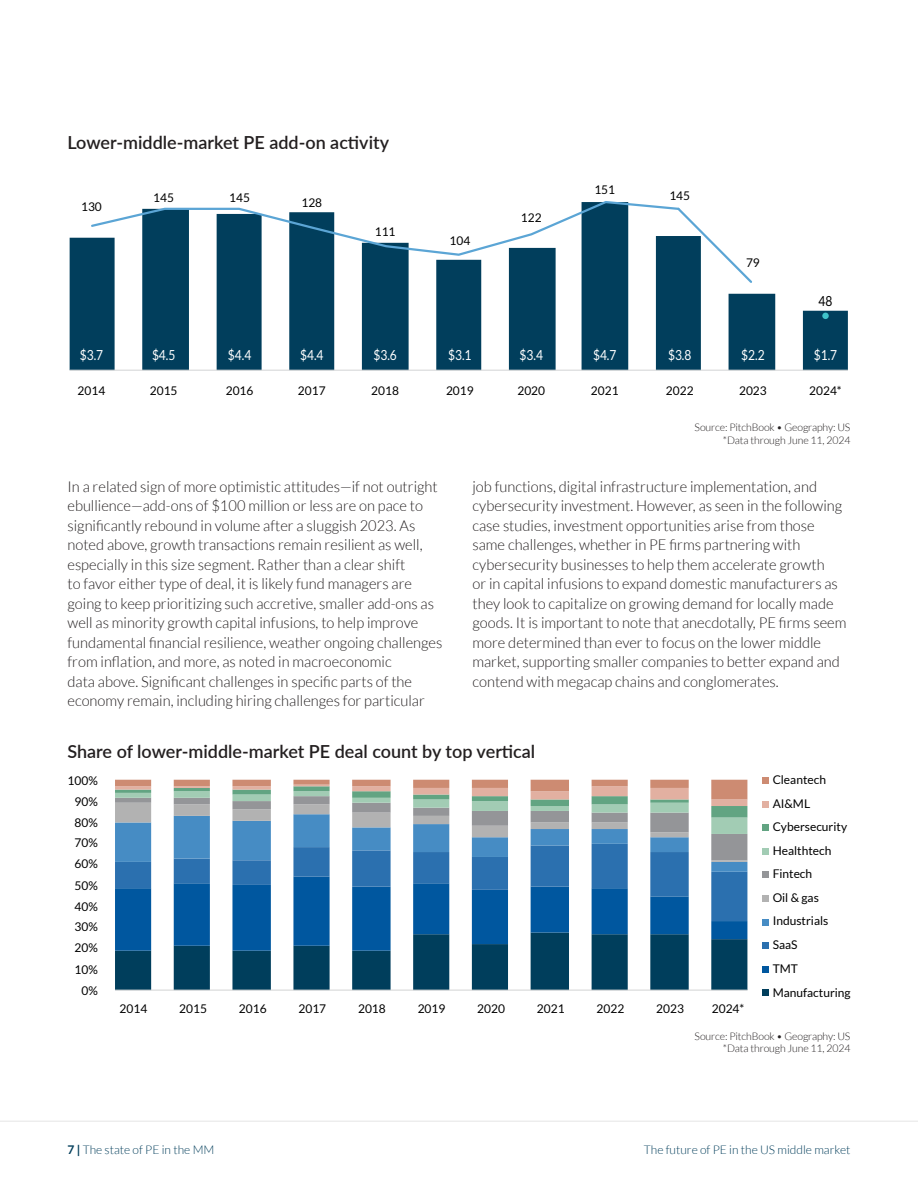
<style>
.page{position:relative;width:918px;height:1188px;background:#fff}
.page>*{position:absolute;margin:0;border:0;box-sizing:border-box;transform-origin:0 0}
.Chart_title{font:600 18px "Lato";color:#231f20}
.Body{font:300 15px/19.5px "Lato";color:#231f20}
.t1{font:13.8px "Lato";color:#fff;scale:.87 1}
.t2{font:13.8px "Lato";color:#000;scale:.87 1}
.t3{font:12px/23.7px "Lato";color:#000}
.t4{font:300 12px "Lato";color:#033e5b}
.Source_Tag{font:300 10.5px/12.6px "Lato";letter-spacing:-.01em;color:#231f20;text-align:right}
.s1{font-weight:700}
</style>
<div class="page">
<hr style="left:0;top:1120px;width:918px;height:2px;background:#d2d3d3">
<svg style="left:70px;top:237px;width:778px;height:133px;fill:#013e5c"></svg>
<svg style="left:89px;top:201px;width:665px;height:84px"></svg>
<div style="left:822px;top:313px;width:7px;height:6px;background:#40c2c9;border-radius:50%"></div>
<hr style="left:70px;top:370px;width:778px;height:1px;background:#d2d3d4">
<svg style="left:115px;top:951px;width:632px;height:39px"></svg>
<svg style="left:115px;top:921px;width:632px;height:30px"></svg>
<svg style="left:115px;top:872px;width:632px;height:49px"></svg>
<svg style="left:115px;top:780px;width:632px;height:92px"></svg>
<svg style="left:763px;top:778px;width:6px;height:6px"></svg>
<svg style="left:763px;top:801px;width:6px;height:6px"></svg>
<div style="left:763px;top:824px;width:6px;height:7px;background:#62a482"></div>
<div style="left:763px;top:848px;width:6px;height:7px;background:#a2ccb4"></div>
<svg style="left:763px;top:872px;width:6px;height:6px"></svg>
<div style="left:763px;top:895px;width:6px;height:7px;background:#b2b2b2"></div>
<svg style="left:763px;top:919px;width:6px;height:6px"></svg>
<div style="left:763px;top:942px;width:6px;height:7px;background:#2b70af"></div>
<svg style="left:763px;top:966px;width:6px;height:6px"></svg>
<svg style="left:763px;top:990px;width:6px;height:6px"></svg>
<hr style="left:115px;top:990px;width:632px;height:1px;background:#d2d3d4">
<p class="Chart_title" style="left:68px;top:130px;width:323px">Lower-middle-market PE add-on activity</p>
<p class="t3" style="left:81px;top:194px;width:22px">130</p>
<p class="t3" style="left:153px;top:185px;width:22px">145</p>
<p class="t3" style="left:229px;top:186px;width:22px">145</p>
<p class="t3" style="left:301px;top:191px;width:22px">128</p>
<p class="t3" style="left:375px;top:220px;width:22px">111</p>
<p class="t3" style="left:449px;top:229px;width:22px">104</p>
<p class="t3" style="left:521px;top:205px;width:22px">122</p>
<p class="t3" style="left:594px;top:178px;width:22px">151</p>
<p class="t3" style="left:669px;top:183px;width:22px">145</p>
<p class="t3" style="left:746px;top:250px;width:15px">79</p>
<p class="t2" style="left:819px;top:293px;width:17px">48</p>
<p class="t1" style="left:80px;top:347px;width:28px">$3.7</p>
<p class="t1" style="left:152px;top:347px;width:28px">$4.5</p>
<p class="t1" style="left:228px;top:347px;width:28px">$4.4</p>
<p class="t1" style="left:300px;top:347px;width:28px">$4.4</p>
<p class="t1" style="left:373px;top:347px;width:28px">$3.6</p>
<p class="t1" style="left:448px;top:347px;width:28px">$3.1</p>
<p class="t1" style="left:520px;top:347px;width:28px">$3.4</p>
<p class="t1" style="left:593px;top:347px;width:28px">$4.7</p>
<p class="t1" style="left:668px;top:347px;width:28px">$3.8</p>
<p class="t1" style="left:741px;top:347px;width:28px">$2.2</p>
<p class="t1" style="left:814px;top:347px;width:28px">$1.7</p>
<p class="t3" style="left:78px;top:379px;width:29px">2014</p>
<p class="t3" style="left:150px;top:379px;width:29px">2015</p>
<p class="t3" style="left:226px;top:379px;width:29px">2016</p>
<p class="t3" style="left:298px;top:379px;width:29px">2017</p>
<p class="t3" style="left:371px;top:379px;width:29px">2018</p>
<p class="t3" style="left:446px;top:379px;width:29px">2019</p>
<p class="t3" style="left:517px;top:379px;width:29px">2020</p>
<p class="t3" style="left:591px;top:379px;width:29px">2021</p>
<p class="t3" style="left:666px;top:379px;width:29px">2022</p>
<p class="t3" style="left:739px;top:379px;width:29px">2023</p>
<p class="t3" style="left:809px;top:379px;width:34px">2024*</p>
<p class="Body" style="left:68px;top:477px;width:376px">In a related sign of more optimistic attitudes—if not outright ebullience—add-ons of $100 million or less are on pace to significantly rebound in volume after a sluggish 2023. As noted above, growth transactions remain resilient as well, especially in this size segment. Rather than a clear shift<br>to favor either type of deal, it is likely fund managers are going to keep prioritizing such accretive, smaller add-ons as well as minority growth capital infusions, to help improve fundamental financial resilience, weather ongoing challenges from inflation, and more, as noted in macroeconomic<br>data above. Significant challenges in specific parts of the economy remain, including hiring challenges for particular</p>
<p class="Source_Tag" style="left:695px;top:421px;width:157px">Source: PitchBook • Geography: US *Data through June 11, 2024</p>
<p class="Body" style="left:472px;top:477px;width:376px">job functions, digital infrastructure implementation, and cybersecurity investment. However, as seen in the following case studies, investment opportunities arise from those same challenges, whether in PE firms partnering with cybersecurity businesses to help them accelerate growth<br>or in capital infusions to expand domestic manufacturers as they look to capitalize on growing demand for locally made goods. It is important to note that anecdotally, PE firms seem more determined than ever to focus on the lower middle market, supporting smaller companies to better expand and contend with megacap chains and conglomerates.</p>
<p class="Chart_title" style="left:68px;top:738px;width:469px">Share of lower-middle-market PE deal count by top vertical</p>
<p class="t3" style="left:68px;top:768px;width:32px">100%</p>
<p class="t3" style="left:74px;top:790px;width:25px">90%</p>
<p class="t3" style="left:74px;top:811px;width:25px">80%</p>
<p class="t3" style="left:74px;top:831px;width:25px">70%</p>
<p class="t3" style="left:74px;top:852px;width:25px">60%</p>
<p class="t3" style="left:74px;top:874px;width:25px">50%</p>
<p class="t3" style="left:74px;top:895px;width:25px">40%</p>
<p class="t3" style="left:74px;top:915px;width:25px">30%</p>
<p class="t3" style="left:74px;top:936px;width:25px">20%</p>
<p class="t3" style="left:74px;top:957px;width:25px">10%</p>
<p class="t3" style="left:81px;top:979px;width:18px">0%</p>
<p class="t3" style="left:120px;top:997px;width:29px">2014</p>
<p class="t3" style="left:179px;top:997px;width:29px">2015</p>
<p class="t3" style="left:239px;top:997px;width:29px">2016</p>
<p class="t3" style="left:298px;top:997px;width:29px">2017</p>
<p class="t3" style="left:358px;top:997px;width:29px">2018</p>
<p class="t3" style="left:418px;top:997px;width:29px">2019</p>
<p class="t3" style="left:477px;top:997px;width:29px">2020</p>
<p class="t3" style="left:537px;top:997px;width:29px">2021</p>
<p class="t3" style="left:597px;top:997px;width:29px">2022</p>
<p class="t3" style="left:656px;top:997px;width:29px">2023</p>
<p class="t3" style="left:712px;top:997px;width:34px">2024*</p>
<p class="t3" style="left:773px;top:768px;width:80px">Cleantech<br>AI&amp;ML<br>Cybersecurity<br>Healthtech<br>Fintech<br>Oil &amp; gas<br>Industrials<br>SaaS<br>TMT<br>Manufacturing</p>
<p class="Source_Tag" style="left:695px;top:1030px;width:157px">Source: PitchBook • Geography: US *Data through June 11, 2024</p>
<p class="t4" style="left:68px;top:1143px;width:148px"><span class="s1">7 |</span> The state of PE in the MM</p>
<p class="t4" style="left:644px;top:1143px;width:208px">The future of PE in the US middle market</p>
</div>
